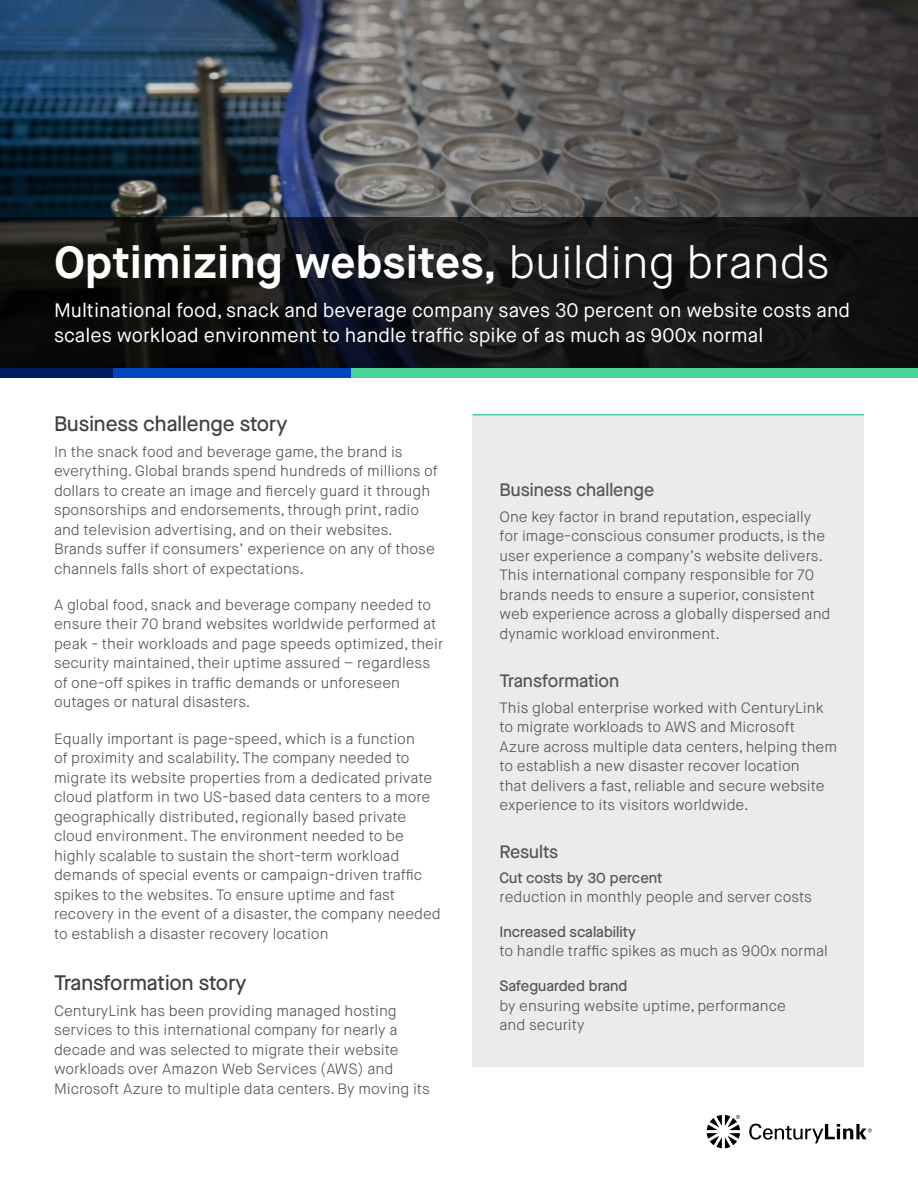
<style>
.page{position:relative;width:918px;height:1188px;background:#fff}
.page>*{position:absolute;margin:0;border:0;box-sizing:border-box;transform-origin:0 0}
.t1{font:700 45px "Maison Neue";color:#fff}
.Heading{font:500 21px "Maison Neue";color:#414042}
.Title_-_Sub{font:19.5px/25.3px "Maison Neue";color:#fff}
.Heading-2{font:500 18px "Maison Neue";color:#53565a}
.Body_Copy{font:300 15px/19.5px "Maison Neue";color:#53565a}
.s1{font-weight:300}
.s2{font-weight:500}
</style>
<div class="page">
<svg style="left:707px;top:1115px;width:33px;height:33px"></svg>
<svg style="left:749px;top:1123px;width:123px;height:20px"></svg>
<div style="left:472px;top:415px;width:392px;height:651px;background:#ebebec"></div>
<hr style="left:472px;top:414px;width:392px;height:1px;background:#48d597">
<svg style="left:0;top:0;width:918px;height:217px;background:#4a5058"></svg>
<svg style="left:0;top:217px;width:918px;height:151px;background:#151516"></svg>
<div style="left:351px;top:368px;width:567px;height:10px;background:#48d597"></div>
<div style="left:0;top:368px;width:113px;height:10px;background:#001e60"></div>
<div style="left:113px;top:368px;width:238px;height:10px;background:#0047bb"></div>
<p class="t1" style="left:54px;top:234px;width:777px">Optimizing websites, <span class="s1">building brands</span></p>
<p class="Title_-_Sub" style="left:54px;top:298px;width:798px">Multinational food, snack and beverage company saves 30 percent on website costs and scales workload environment to handle traffic spike of as much as 900x normal</p>
<p class="Heading" style="left:54px;top:409px;width:235px">Business challenge story</p>
<p class="Body_Copy" style="left:54px;top:442px;width:385px">In the snack food and beverage game, the brand is everything. Global brands spend hundreds of millions of dollars to create an image and fiercely guard it through sponsorships and endorsements, through print, radio and television advertising, and on their websites.<br>Brands suffer if consumers’ experience on any of those channels falls short of expectations.</p>
<p class="Body_Copy" style="left:54px;top:595px;width:391px">A global food, snack and beverage company needed to ensure their 70 brand websites worldwide performed at peak - their workloads and page speeds optimized, their security maintained, their uptime assured – regardless of one-off spikes in traffic demands or unforeseen outages or natural disasters.</p>
<p class="Body_Copy" style="left:54px;top:729px;width:388px">Equally important is page-speed, which is a function<br>of proximity and scalability. The company needed to migrate its website properties from a dedicated private cloud platform in two US-based data centers to a more geographically distributed, regionally based private cloud environment. The environment needed to be highly scalable to sustain the short-term workload demands of special events or campaign-driven traffic spikes to the websites. To ensure uptime and fast recovery in the event of a disaster, the company needed to establish a disaster recovery location</p>
<p class="Heading" style="left:54px;top:968px;width:194px">Transformation story</p>
<p class="Body_Copy" style="left:54px;top:1001px;width:377px">CenturyLink has been providing managed hosting services to this international company for nearly a decade and was selected to migrate their website workloads over Amazon Web Services (AWS) and Microsoft Azure to multiple data centers. By moving its</p>
<p class="Heading-2" style="left:500px;top:477px;width:156px">Business challenge</p>
<p class="Body_Copy" style="left:500px;top:507px;width:332px">One key factor in brand reputation, especially for image-conscious consumer products, is the user experience a company’s website delivers.<br>This international company responsible for 70 brands needs to ensure a superior, consistent web experience across a globally dispersed and dynamic workload environment.</p>
<p class="Heading-2" style="left:500px;top:668px;width:121px">Transformation</p>
<p class="Body_Copy" style="left:500px;top:698px;width:339px">This global enterprise worked with CenturyLink to migrate workloads to AWS and Microsoft Azure across multiple data centers, helping them to establish a new disaster recover location<br>that delivers a fast, reliable and secure website experience to its visitors worldwide.</p>
<p class="Heading-2" style="left:500px;top:840px;width:60px">Results</p>
<p class="Body_Copy" style="left:500px;top:868px;width:314px"><span class="s2">Cut costs by 30 percent<br></span>reduction in monthly people and server costs</p>
<p class="Body_Copy" style="left:500px;top:922px;width:330px"><span class="s2">Increased scalability<br></span>to handle traffic spikes as much as 900x normal</p>
<p class="Body_Copy" style="left:500px;top:976px;width:288px"><span class="s2">Safeguarded brand<br></span>by ensuring website uptime, performance and security</p>
</div>
